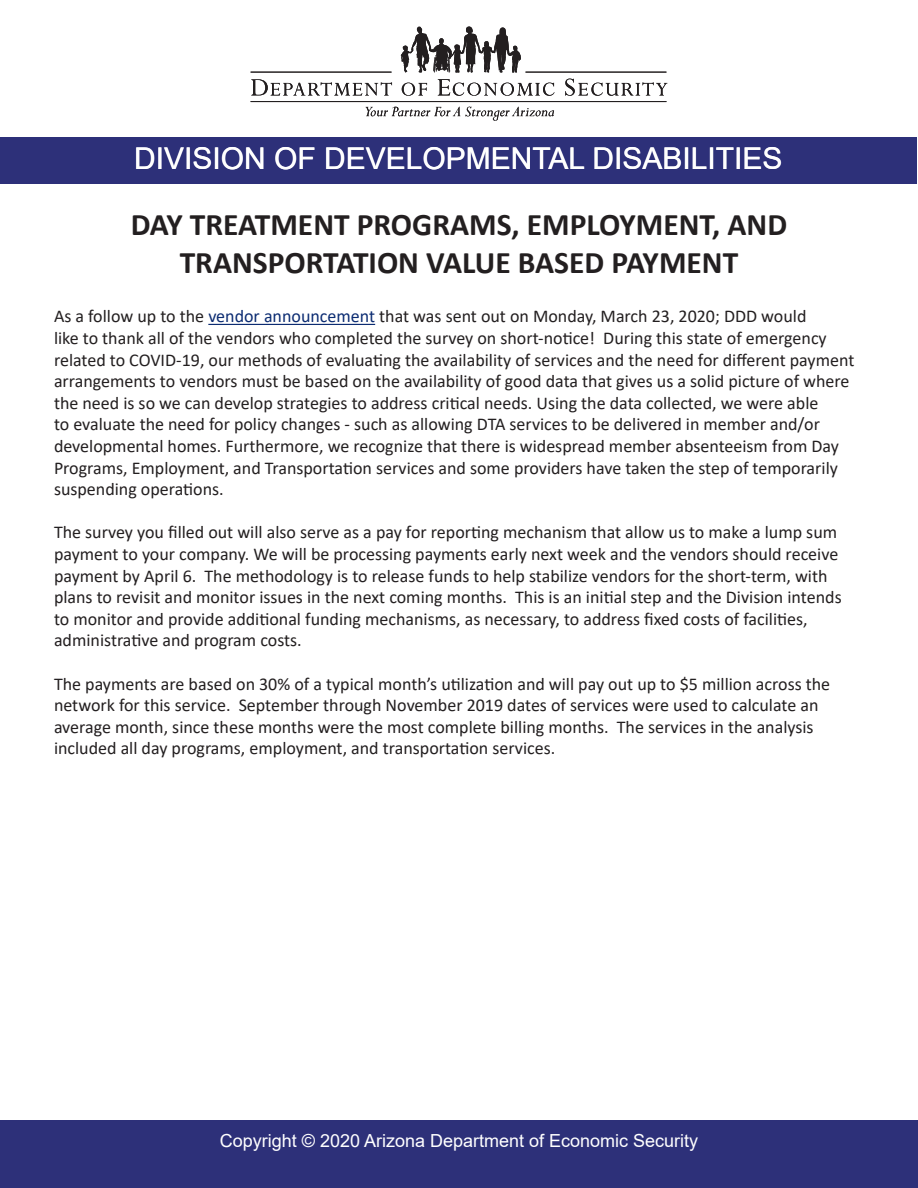
<style>
.page{position:relative;width:918px;height:1188px;background:#fff}
.page>*{position:absolute;margin:0;border:0;box-sizing:border-box;transform-origin:0 0}
.t1{font:700 31.5px/37.8px "Calibri";color:#231f20;text-align:center}
.t2{font:30px "Arial";color:#fff}
.t3{font:18px/21.6px "Calibri";color:#231f20}
.t4{font:18px "Arial";color:#fff}
.s1{color:#0c2c72}
</style>
<div class="page">
<div style="left:0;top:1120px;width:918px;height:68px;background:#2d3079"></div>
<hr style="left:251px;top:101px;width:415px;height:1px;background:#231f20">
<hr style="left:251px;top:72px;width:141px;height:1px;background:#231f20">
<svg style="left:251px;top:79px;width:141px;height:16px"></svg>
<svg style="left:401px;top:27px;width:120px;height:46px"></svg>
<svg style="left:402px;top:83px;width:25px;height:13px"></svg>
<svg style="left:438px;top:79px;width:116px;height:17px"></svg>
<svg style="left:565px;top:79px;width:102px;height:17px"></svg>
<hr style="left:526px;top:72px;width:140px;height:1px;background:#231f20">
<svg style="left:366px;top:107px;width:188px;height:14px"></svg>
<div style="left:1px;top:138px;width:916px;height:46px;background:#2d3079"></div>
<hr style="left:208px;top:324px;width:167px;height:1px;background:#0c2c72">
<h2 class="t2" style="left:134px;top:138px;width:650px">DIVISION OF DEVELOPMENTAL DISABILITIES</h2>
<h1 class="t1" style="left:131px;top:206px;width:658px">DAY TREATMENT PROGRAMS, EMPLOYMENT, AND<br>TRANSPORTATION VALUE BASED PAYMENT</h1>
<p class="t3" style="left:54px;top:305px;width:802px">As a follow up to the <span class="s1">vendor announcement</span> that was sent out on Monday, March 23, 2020; DDD would<br>like to thank all of the vendors who completed the survey on short-notice! During this state of emergency related to COVID-19, our methods of evaluating the availability of services and the need for different payment arrangements to vendors must be based on the availability of good data that gives us a solid picture of where the need is so we can develop strategies to address critical needs. Using the data collected, we were able<br>to evaluate the need for policy changes - such as allowing DTA services to be delivered in member and/or developmental homes. Furthermore, we recognize that there is widespread member absenteeism from Day Programs, Employment, and Transportation services and some providers have taken the step of temporarily suspending operations.</p>
<p class="t3" style="left:54px;top:521px;width:789px">The survey you filled out will also serve as a pay for reporting mechanism that allow us to make a lump sum payment to your company. We will be processing payments early next week and the vendors should receive payment by April 6. The methodology is to release funds to help stabilize vendors for the short-term, with plans to revisit and monitor issues in the next coming months. This is an initial step and the Division intends to monitor and provide additional funding mechanisms, as necessary, to address fixed costs of facilities, administrative and program costs.</p>
<p class="t3" style="left:54px;top:672px;width:778px">The payments are based on 30% of a typical month’s utilization and will pay out up to $5 million across the network for this service. September through November 2019 dates of services were used to calculate an average month, since these months were the most complete billing months. The services in the analysis included all day programs, employment, and transportation services.</p>
<p class="t4" style="left:220px;top:1128px;width:480px">Copyright © 2020 Arizona Department of Economic Security</p>
</div>
